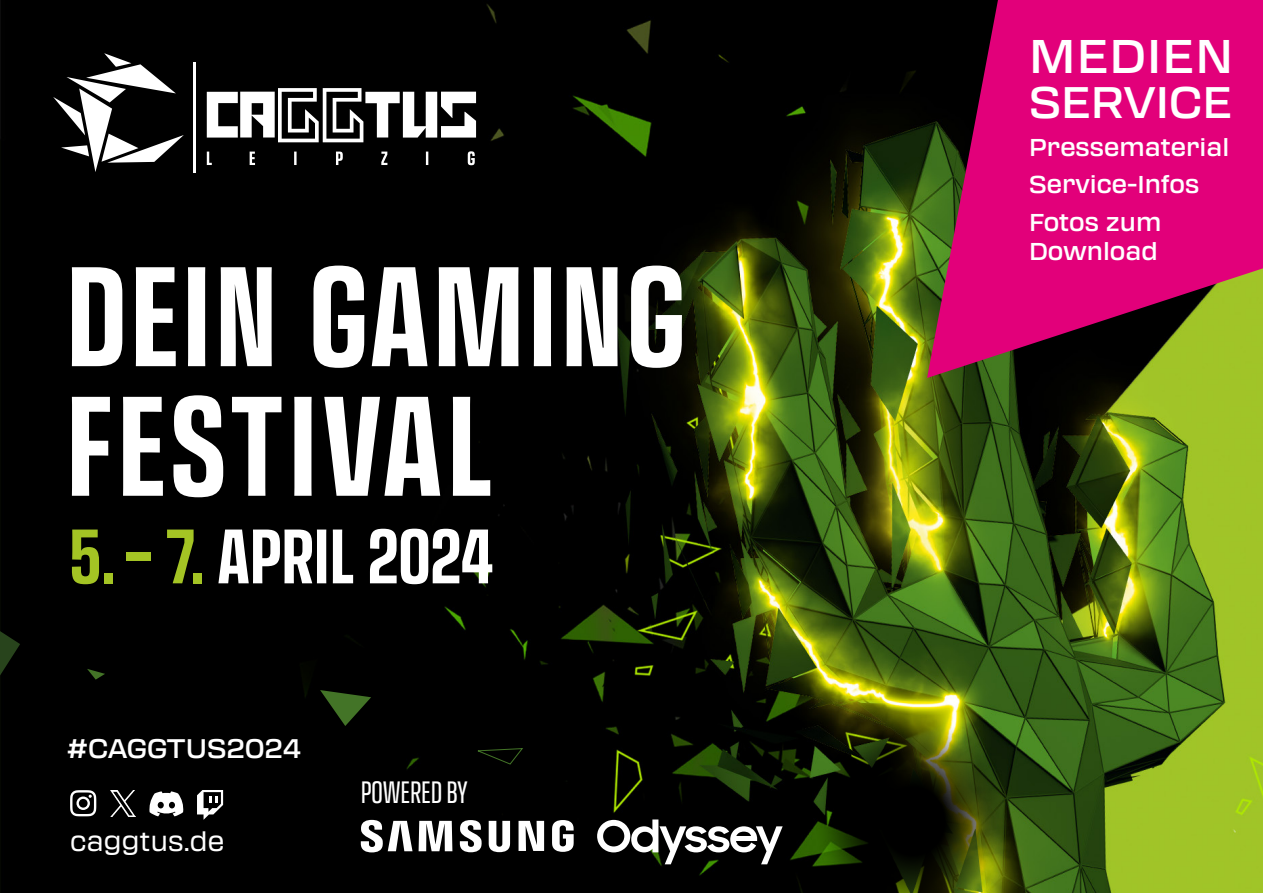
<style>
.page{position:relative;width:1263px;height:893px;background:#fff}
.page>*{position:absolute;margin:0;border:0;box-sizing:border-box;transform-origin:0 0}
.t1{font:700 condensed 139.35px/129.6px "Transducer";letter-spacing:.025em;color:#fff}
.t2{font:700 condensed 75.75px "Transducer";color:#fff}
.t3{font:500 46.5px "Transducer";letter-spacing:.025em;color:#fff}
.t4{font:500 43.5px "Transducer";color:#fff}
.t5{font:condensed 30.45px "Transducer";color:#fff}
.t6{font:500 26.55px "Transducer";color:#fff}
.t7{font:26.25px "Transducer";color:#fff}
.t8{font:500 24px/37.5px "Transducer";color:#fff}
.s1{color:#a4c424}
</style>
<div class="page">
<img style="left:0;top:0;width:1263px;height:893px">
<div style="left:167px;top:615px;width:50px;height:53px;background:#000"></div>
<svg style="left:0;top:630px;width:20px;height:47px"></svg>
<svg style="left:87px;top:669px;width:18px;height:11px"></svg>
<div style="left:401px;top:670px;width:110px;height:63px;background:#000"></div>
<svg style="left:473px;top:747px;width:51px;height:18px"></svg>
<svg style="left:320px;top:690px;width:51px;height:36px;background:#1e3411"></svg>
<svg style="left:810px;top:710px;width:206px;height:183px;background:#253006"></svg>
<svg style="left:518px;top:821px;width:26px;height:30px"></svg>
<svg style="left:419px;top:821px;width:33px;height:30px"></svg>
<svg style="left:361px;top:785px;width:51px;height:67px"></svg>
<svg style="left:460px;top:820px;width:22px;height:32px"></svg>
<svg style="left:489px;top:821px;width:21px;height:31px"></svg>
<svg style="left:552px;top:820px;width:22px;height:32px"></svg>
<svg style="left:597px;top:819px;width:186px;height:45px"></svg>
<svg style="left:927px;top:0;width:336px;height:378px;background:#b7125f"></svg>
<svg style="left:53px;top:53px;width:131px;height:119px"></svg>
<hr style="left:193px;top:63px;width:2px;height:110px;background:#fff">
<svg style="left:207px;top:88px;width:269px;height:54px"></svg>
<svg style="left:207px;top:152px;width:5px;height:13px"></svg>
<svg style="left:250px;top:152px;width:5px;height:13px"></svg>
<svg style="left:294px;top:152px;width:3px;height:13px"></svg>
<svg style="left:336px;top:152px;width:7px;height:13px"></svg>
<svg style="left:381px;top:152px;width:6px;height:13px"></svg>
<svg style="left:426px;top:152px;width:2px;height:13px"></svg>
<svg style="left:468px;top:151px;width:7px;height:14px"></svg>
<img style="left:111px;top:791px;width:25px;height:25px">
<svg style="left:70px;top:790px;width:26px;height:26px"></svg>
<svg style="left:149px;top:791px;width:35px;height:25px"></svg>
<svg style="left:197px;top:790px;width:26px;height:30px"></svg>
<h1 class="t1" style="left:66px;top:245px;width:621px">DEIN GAMING<br>FESTIVAL</h1>
<h2 class="t2" style="left:70px;top:503px;width:424px"><span class="s1">5.–7.</span> APRIL 2024</h2>
<p class="t6" style="left:67px;top:730px;width:236px">#CAGGTUS2024</p>
<p class="t7" style="left:70px;top:823px;width:156px">caggtus.de</p>
<p class="t5" style="left:361px;top:772px;width:109px">POWERED BY</p>
<h3 class="t3" style="left:1029px;top:24px;width:206px">MEDIEN</h3>
<h3 class="t4" style="left:1029px;top:72px;width:204px">SERVICE</h3>
<p class="t8" style="left:1029px;top:127px;width:202px">Pressematerial<br>Service-Infos<br>Fotos zum</p>
<p class="t8" style="left:1029px;top:231px;width:130px">Download</p>
</div>
